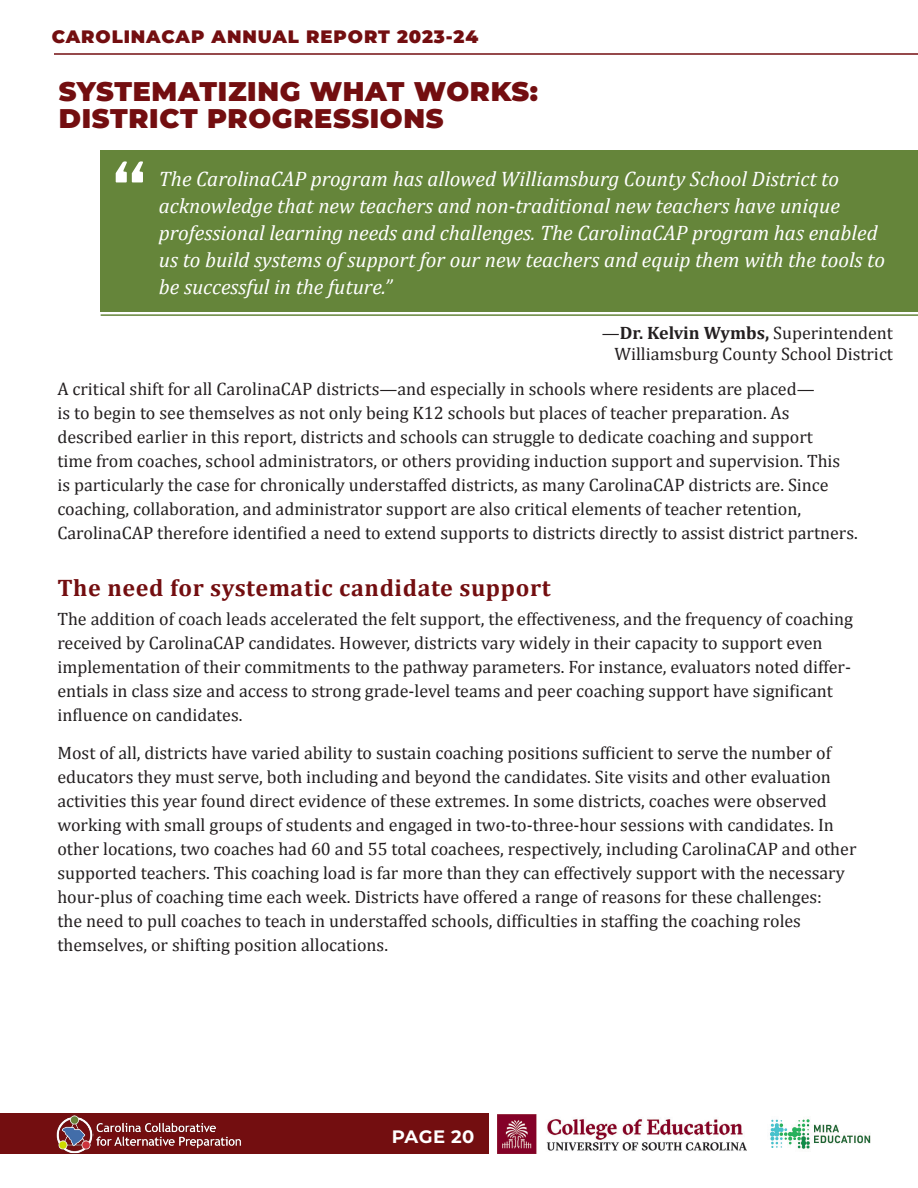
<style>
.page{position:relative;width:918px;height:1188px;background:#fff}
.page>*{position:absolute;margin:0;border:0;box-sizing:border-box;transform-origin:0 0}
.Large_Symbol{font:700 72px "Libre Franklin";color:#fff}
.Section_Heading{font:900 27px "Montserrat";letter-spacing:.025em;color:#730e10}
.Subsection_Heading{font:700 24px "Cambria";letter-spacing:.025em;color:#730e10}
.Quote_Text{font:italic 21px/27px "Cambria";color:#fff}
.Body_Text{font:18px/24px "Cambria";color:#231f20}
.Attribute_Text{font:18px/21px "Cambria";color:#231f20;text-align:right}
.t1{font:900 18px "Montserrat";letter-spacing:.05em;color:#730e10}
.t2{font:700 18px "Montserrat";letter-spacing:.02em;color:#fff}
.s1{font-weight:700}
</style>
<div class="page">
<hr style="left:54px;top:53px;width:864px;height:2px;background:#730e10">
<div style="left:0;top:1114px;width:489px;height:40px;background:#730e10"></div>
<img style="left:497px;top:1114px;width:250px;height:40px">
<img style="left:54px;top:1113px;width:39px;height:41px">
<img style="left:93px;top:1122px;width:148px;height:27px">
<img style="left:770px;top:1119px;width:101px;height:30px">
<div style="left:101px;top:150px;width:817px;height:162px;background:#65853a"></div>
<hr style="left:101px;top:314px;width:817px;height:2px;background:#65853a">
<p class="t1" style="left:52px;top:23px;width:428px">CAROLINACAP ANNUAL REPORT 2023-24</p>
<p class="Section_Heading" style="left:59px;top:71px;width:481px">SYSTEMATIZING WHAT WORKS:</p>
<p class="Section_Heading" style="left:59px;top:98px;width:386px">DISTRICT PROGRESSIONS</p>
<p class="Large_Symbol" style="left:113px;top:145px;width:35px">“</p>
<p class="Quote_Text" style="left:159px;top:165px;width:728px">The CarolinaCAP program has allowed Williamsburg County School District to acknowledge that new teachers and non-traditional new teachers have unique professional learning needs and challenges. The CarolinaCAP program has enabled us to build systems of support for our new teachers and equip them with the tools to be successful in the future.”</p>
<p class="Attribute_Text" style="left:602px;top:323px;width:293px">—<span class="s1">Dr. Kelvin Wymbs,</span> Superintendent<br>Williamsburg County School District</p>
<p class="Body_Text" style="left:57px;top:377px;width:802px">A critical shift for all CarolinaCAP districts—and especially in schools where residents are placed—<br>is to begin to see themselves as not only being K12 schools but places of teacher preparation. As described earlier in this report, districts and schools can struggle to dedicate coaching and support<br>time from coaches, school administrators, or others providing induction support and supervision. This<br>is particularly the case for chronically understaffed districts, as many CarolinaCAP districts are. Since coaching, collaboration, and administrator support are also critical elements of teacher retention, CarolinaCAP therefore identified a need to extend supports to districts directly to assist district partners.</p>
<p class="Subsection_Heading" style="left:57px;top:574px;width:495px">The need for systematic candidate support</p>
<p class="Body_Text" style="left:57px;top:607px;width:797px">The addition of coach leads accelerated the felt support, the effectiveness, and the frequency of coaching received by CarolinaCAP candidates. However, districts vary widely in their capacity to support even implementation of their commitments to the pathway parameters. For instance, evaluators noted differ&shy;entials in class size and access to strong grade-level teams and peer coaching support have significant influence on candidates.</p>
<p class="Body_Text" style="left:57px;top:741px;width:801px">Most of all, districts have varied ability to sustain coaching positions sufficient to serve the number of educators they must serve, both including and beyond the candidates. Site visits and other evaluation activities this year found direct evidence of these extremes. In some districts, coaches were observed working with small groups of students and engaged in two-to-three-hour sessions with candidates. In other locations, two coaches had 60 and 55 total coachees, respectively, including CarolinaCAP and other supported teachers. This coaching load is far more than they can effectively support with the necessary hour-plus of coaching time each week. Districts have offered a range of reasons for these challenges:<br>the need to pull coaches to teach in understaffed schools, difficulties in staffing the coaching roles themselves, or shifting position allocations.</p>
<p class="t2" style="left:392px;top:1123px;width:84px">PAGE 20</p>
</div>
